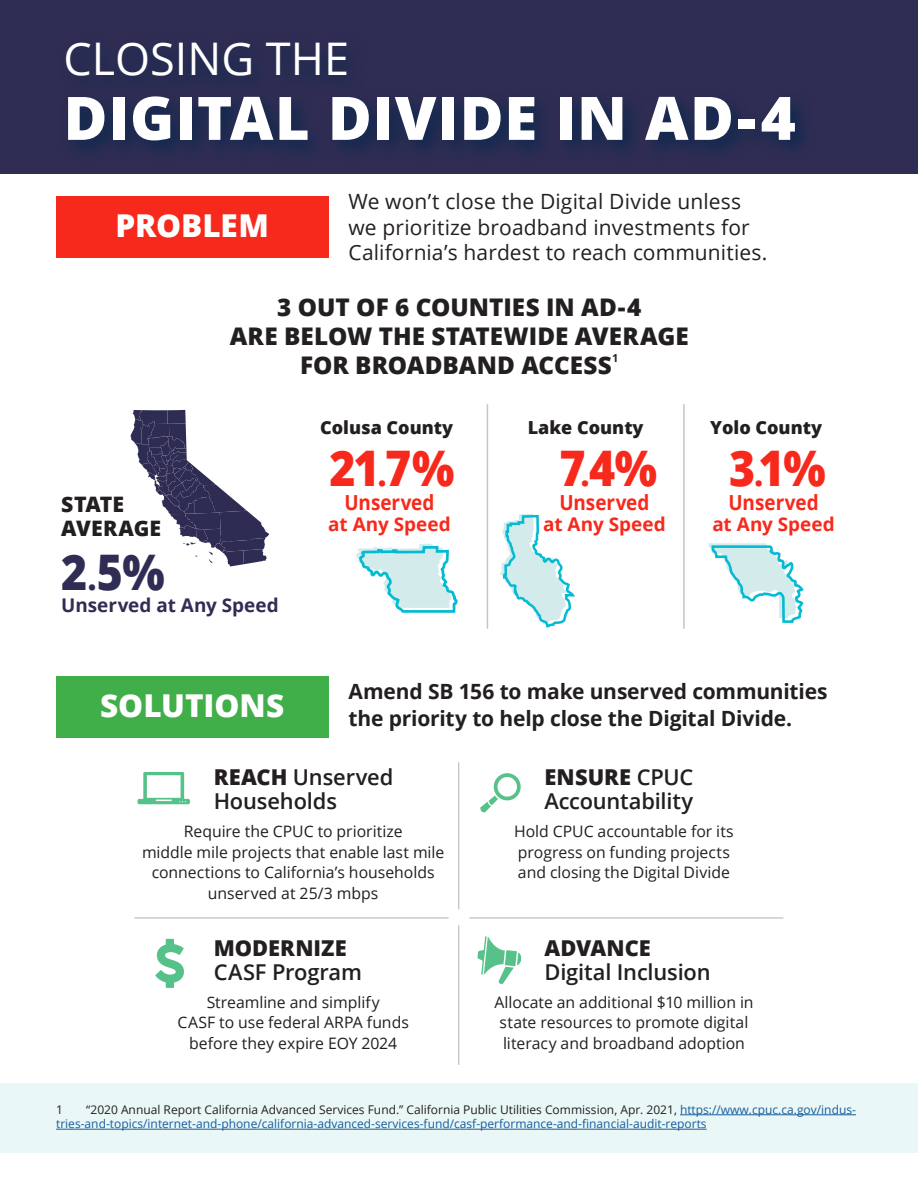
<style>
.page{position:relative;width:918px;height:1188px;background:#fff}
.page>*{position:absolute;margin:0;border:0;box-sizing:border-box;transform-origin:0 0}
.t1{font:800 60px "Open Sans";letter-spacing:.015em;color:#fff}
.t2{font:800 49.05px "Open Sans";color:#f7291c;scale:.91 1}
.t3{font:800 49.05px "Open Sans";color:#2f2d54;scale:.91 1}
.t4{font:45px "Open Sans";color:#fff}
.t5{font:800 31.5px "Open Sans";color:#fff}
.t6{font:800 24.3px/29.1px "Open Sans";color:#231f20;text-align:center}
.t7{font:600 21.9px/23.5px "Open Sans";letter-spacing:-.01em;color:#231f20}
.t8{font:800 21.3px/24px "Open Sans";color:#231f20}
.t9{font:21px/25.5px "Open Sans";letter-spacing:.005em;color:#231f20}
.t10{font:700 21px/27px "Open Sans";letter-spacing:-.01em;color:#231f20}
.t11{font:700 20.85px "Open Sans";color:#f7291c;scale:.91 1}
.t12{font:700 18.9px "Open Sans";letter-spacing:.005em;color:#f7291c}
.t13{font:700 18.9px "Open Sans";color:#2f2d54}
.t14{font:800 18px "Open Sans";color:#231f20}
.t15{font:15.75px/20.7px "Open Sans";color:#231f20;text-align:center}
.t16{font:12px/14.4px "Open Sans";color:#175d9e}
.t17{font:12px "Open Sans";color:#231f20}
.t18{font:700 10.95px "Open Sans";color:#231f20}
.s1{font-size:33px}
.s2{font-weight:800}
.s3{color:#231f20}
</style>
<div class="page">
<div style="left:0;top:0;width:918px;height:174px;background:#302d54"></div>
<svg style="left:131px;top:410px;width:138px;height:157px"></svg>
<div style="left:59px;top:36px;width:758px;height:127px;background:#00264a;opacity:.75"></div>
<div style="left:56px;top:196px;width:272px;height:62px;background:#f7291c"></div>
<svg style="left:356px;top:544px;width:101px;height:69px"></svg>
<svg style="left:500px;top:514px;width:75px;height:114px"></svg>
<svg style="left:708px;top:543px;width:96px;height:80px"></svg>
<div style="left:0;top:1084px;width:918px;height:69px;background:#e9f7f6"></div>
<hr style="left:680px;top:1114px;width:176px;height:1px;background:#175d9e">
<hr style="left:56px;top:1129px;width:651px;height:1px;background:#175d9e">
<div style="left:56px;top:677px;width:272px;height:61px;background:#40ae49"></div>
<svg style="left:137px;top:772px;width:53px;height:32px"></svg>
<svg style="left:480px;top:773px;width:41px;height:39px"></svg>
<svg style="left:155px;top:939px;width:29px;height:49px"></svg>
<svg style="left:477px;top:936px;width:45px;height:48px"></svg>
<hr style="left:458px;top:762px;width:1px;height:147px;background:#c7c5c5">
<hr style="left:458px;top:925px;width:1px;height:140px;background:#c7c5c5">
<hr style="left:135px;top:917px;width:314px;height:2px;background:#c7c5c5">
<hr style="left:469px;top:917px;width:314px;height:2px;background:#c7c5c5">
<hr style="left:487px;top:404px;width:1px;height:225px;background:#c7c5c5">
<hr style="left:683px;top:404px;width:2px;height:225px;background:#c7c5c5">
<p class="t4" style="left:63px;top:28px;width:287px">CLOSING THE</p>
<p class="t1" style="left:63px;top:72px;width:734px">DIGITAL DIVIDE IN AD-4</p>
<p class="t5" style="left:116px;top:201px;width:155px">PROBLEM</p>
<p class="t9" style="left:348px;top:188px;width:420px">We won’t close the Digital Divide unless we prioritize broadband investments for<br>California’s hardest to reach communities.</p>
<p class="t6" style="left:230px;top:291px;width:461px">3 OUT OF 6 COUNTIES IN AD-4<br>ARE BELOW THE STATEWIDE AVERAGE<br>FOR BROADBAND ACCESS</p>
<p class="t18" style="left:612px;top:350px;width:8px">1</p>
<p class="t14" style="left:320px;top:414px;width:135px">Colusa County</p>
<p class="t14" style="left:528px;top:414px;width:117px">Lake County</p>
<p class="t14" style="left:710px;top:414px;width:113px">Yolo County</p>
<p class="t8" style="left:61px;top:491px;width:102px">STATE<br>AVERAGE</p>
<p class="t3" style="left:61px;top:535px;width:115px">2<span class="s1">.</span>5%</p>
<p class="t13" style="left:61px;top:592px;width:219px">Unserved at Any Speed</p>
<p class="t5" style="left:100px;top:682px;width:186px">SOLUTIONS</p>
<p class="t2" style="left:329px;top:431px;width:139px">21<span class="s1">.</span>7%</p>
<p class="t2" style="left:559px;top:431px;width:109px">7<span class="s1">.</span>4%</p>
<p class="t2" style="left:729px;top:430px;width:108px">3<span class="s1">.</span>1%</p>
<p class="t11" style="left:344px;top:488px;width:101px">Unserved</p>
<p class="t12" style="left:328px;top:511px;width:124px">at Any Speed</p>
<p class="t11" style="left:559px;top:488px;width:101px">Unserved</p>
<p class="t12" style="left:543px;top:511px;width:124px">at Any Speed</p>
<p class="t11" style="left:728px;top:488px;width:101px">Unserved</p>
<p class="t12" style="left:712px;top:511px;width:124px">at Any Speed</p>
<p class="t10" style="left:348px;top:677px;width:481px">Amend SB 156 to make unserved communities the priority to help close the Digital Divide.</p>
<p class="t7" style="left:214px;top:765px;width:181px"><span class="s2">REACH</span> Unserved<br>Households</p>
<p class="t7" style="left:544px;top:765px;width:150px"><span class="s2">ENSURE</span> CPUC<br>Accountability</p>
<p class="t15" style="left:142px;top:820px;width:304px">Require the CPUC to prioritize<br>middle mile projects that enable last mile connections to California’s households unserved at 25/3 mbps</p>
<p class="t15" style="left:514px;top:820px;width:221px;text-align:left">Hold CPUC accountable for its progress on funding projects and closing the Digital Divide</p>
<p class="t7" style="left:214px;top:936px;width:150px"><span class="s2">MODERNIZE<br></span>CASF Program</p>
<p class="t7" style="left:544px;top:936px;width:168px"><span class="s2">ADVANCE<br></span>Digital Inclusion</p>
<p class="t15" style="left:178px;top:991px;width:233px">Streamline and simplify<br>CASF to use federal ARPA funds before they expire EOY 2024</p>
<p class="t15" style="left:494px;top:991px;width:261px">Allocate an additional $10 million in state resources to promote digital literacy and broadband adoption</p>
<p class="t16" style="left:56px;top:1102px;width:801px;text-indent:30px"><span class="s3">“2020 Annual Report California Advanced Services Fund.” California Public Utilities Commission, Apr. 2021,</span> https://www.cpuc.ca.gov/indus&shy;tries-and-topics/internet-and-phone/california-advanced-services-fund/casf-performance-and-financial-audit-reports</p>
<p class="t17" style="left:56px;top:1101px;width:8px">1</p>
</div>
